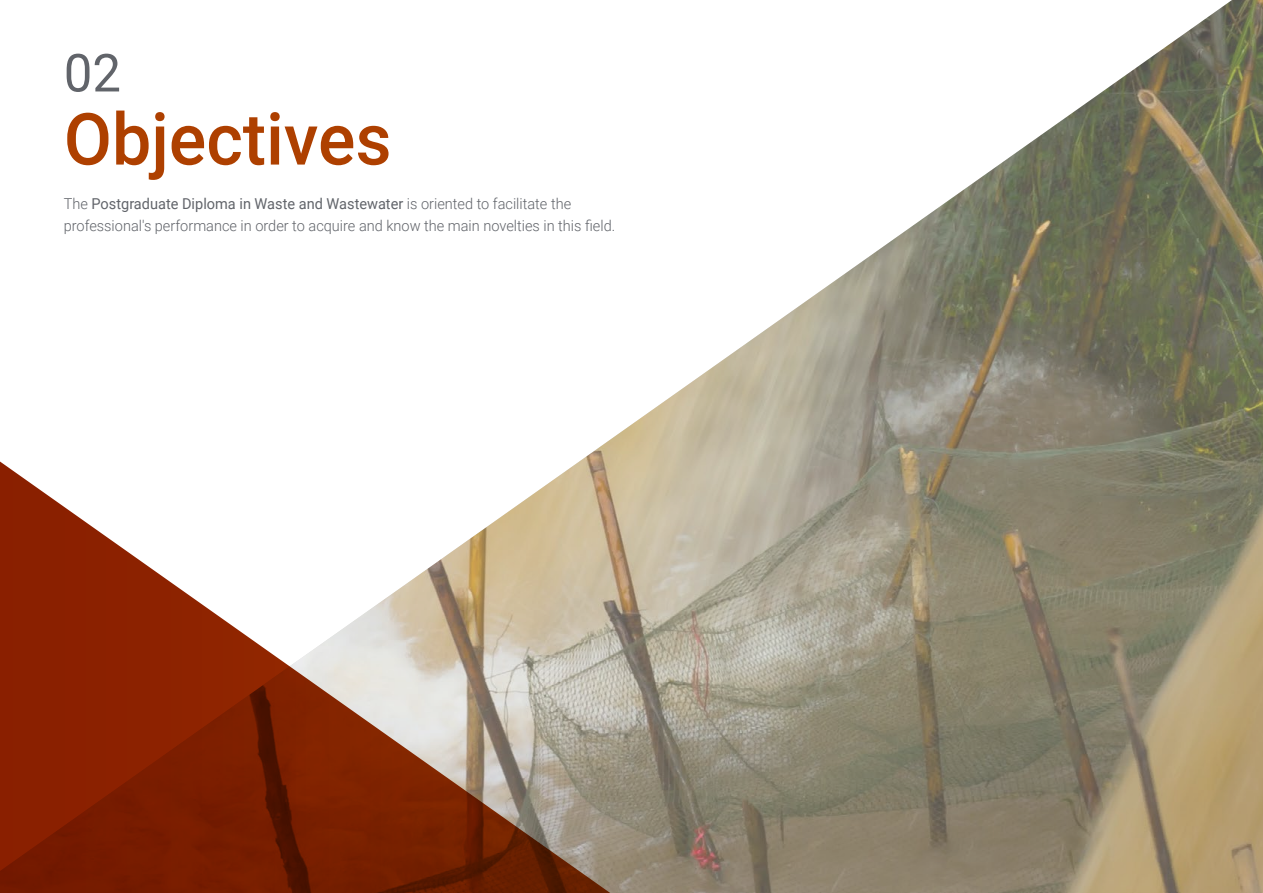
<style>
.page{position:relative;width:1263px;height:893px;background:#fff}
.page>*{position:absolute;margin:0;border:0;box-sizing:border-box;transform-origin:0 0}
.t1{font:500 72px "Roboto";color:#ae4000}
.t2{font:52.5px "Roboto";color:#61646a}
.t3{font:300 15px/22.5px "Roboto";color:#61646a}
.s1{font-weight:400}
</style>
<div class="page">
<img style="left:601px;top:0;width:662px;height:893px">
<svg style="left:0;top:446px;width:640px;height:447px"></svg>
<h2 class="t2" style="left:64px;top:36px;width:59px">02</h2>
<h1 class="t1" style="left:64px;top:89px;width:329px">Objectives</h1>
<p class="t3" style="left:64px;top:192px;width:553px">The <span class="s1">Postgraduate Diploma in Waste and Wastewater</span> is oriented to facilitate the professional's performance in order to acquire and know the main novelties in this field.</p>
</div>
